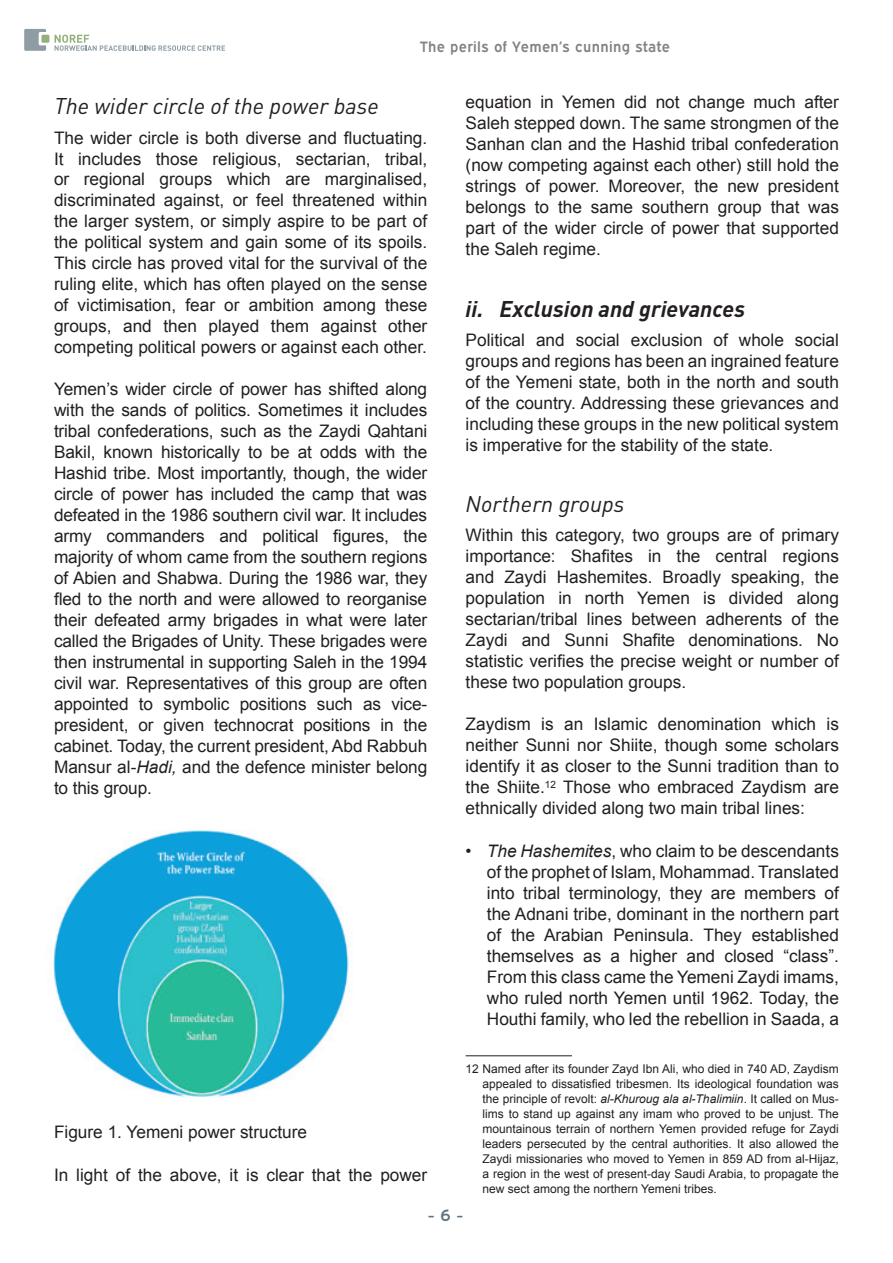
<style>
.page{position:relative;width:893px;height:1263px;background:#fff}
.page>*{position:absolute;margin:0;border:0;box-sizing:border-box;transform-origin:0 0}
.t1{font:italic 22.5px "DIN";color:#231f20}
.t2{font:italic 700 22.5px "DIN";color:#231f20}
.t3{font:17.25px/21px "Arial";color:#231f20;text-align:justify}
.t4{font:16.5px "Expressway Sb";color:#5d727c}
.t5{font:15px "Expressway Sb";letter-spacing:.015em;color:#808285}
.t6{font:12px/15px "Arial";color:#231f20;text-align:justify}
.s1{font-style:italic}
</style>
<div class="page">
<svg style="left:55px;top:35px;width:170px;height:16px"></svg>
<svg style="left:24px;top:29px;width:22px;height:22px"></svg>
<div style="left:41px;top:35px;width:8px;height:8px;background:#92b178;border-radius:2px"></div>
<hr style="left:466px;top:1055px;width:106px;height:1px;background:#231f20">
<img style="left:53px;top:830px;width:296px;height:267px">
<p class="t5" style="left:420px;top:38px;width:252px">The perils of Yemen’s cunning state</p>
<h1 class="t1" style="left:54px;top:92px;width:326px">The wider circle of the power base</h1>
<p class="t3" style="left:54px;top:127px;width:375px">The wider circle is both diverse and fluctuating.<br>It includes those religious, sectarian, tribal, or regional groups which are marginalised, discriminated against, or feel threatened within the larger system, or simply aspire to be part of the political system and gain some of its spoils.<br>This circle has proved vital for the survival of the ruling elite, which has often played on the sense of victimisation, fear or ambition among these groups, and then played them against other competing political powers or against each other.</p>
<p class="t3" style="left:54px;top:379px;width:375px">Yemen’s wider circle of power has shifted along with the sands of politics. Sometimes it includes tribal confederations, such as the Zaydi Qahtani Bakil, known historically to be at odds with the Hashid tribe. Most importantly, though, the wider circle of power has included the camp that was defeated in the 1986 southern civil war. It includes army commanders and political figures, the majority of whom came from the southern regions of Abien and Shabwa. During the 1986 war, they fled to the north and were allowed to reorganise their defeated army brigades in what were later called the Brigades of Unity. These brigades were then instrumental in supporting Saleh in the 1994 civil war. Representatives of this group are often appointed to symbolic positions such as vice&shy;president, or given technocrat positions in the cabinet. Today, the current president, Abd Rabbuh Mansur al-<span class="s1">Hadi,</span> and the defence minister belong to this group.</p>
<p class="t3" style="left:54px;top:1122px;width:255px">Figure 1. Yemeni power structure</p>
<p class="t3" style="left:54px;top:1164px;width:375px">In light of the above, it is clear that the power</p>
<p class="t3" style="left:466px;top:92px;width:375px">equation in Yemen did not change much after Saleh stepped down. The same strongmen of the Sanhan clan and the Hashid tribal confederation (now competing against each other) still hold the strings of power. Moreover, the new president belongs to the same southern group that was part of the wider circle of power that supported the Saleh regime.</p>
<h1 class="t2" style="left:466px;top:294px;width:281px">ii. Exclusion and grievances</h1>
<p class="t3" style="left:466px;top:330px;width:375px">Political and social exclusion of whole social groups and regions has been an ingrained feature of the Yemeni state, both in the north and south of the country. Addressing these grievances and including these groups in the new political system is imperative for the stability of the state.</p>
<h1 class="t1" style="left:466px;top:490px;width:160px">Northern groups</h1>
<p class="t3" style="left:466px;top:525px;width:375px">Within this category, two groups are of primary importance: Shafites in the central regions and Zaydi Hashemites. Broadly speaking, the population in north Yemen is divided along sectarian/tribal lines between adherents of the Zaydi and Sunni Shafite denominations. No statistic verifies the precise weight or number of these two population groups.</p>
<p class="t3" style="left:466px;top:714px;width:375px">Zaydism is an Islamic denomination which is neither Sunni nor Shiite, though some scholars identify it as closer to the Sunni tradition than to the Shiite.<sup>12</sup> Those who embraced Zaydism are ethnically divided along two main tribal lines:</p>
<p class="t3" style="left:487px;top:841px;width:354px;text-indent:-21px"><span class="s1">• The Hashemites</span>, who claim to be descendants of the prophet of Islam, Mohammad. Translated into tribal terminology, they are members of the Adnani tribe, dominant in the northern part of the Arabian Peninsula. They established themselves as a higher and closed “class”.<br>From this class came the Yemeni Zaydi imams, who ruled north Yemen until 1962. Today, the Houthi family, who led the rebellion in Saada, a</p>
<p class="t6" style="left:483px;top:1061px;width:358px;text-indent:-17px">12 Named after its founder Zayd Ibn Ali, who died in 740 AD, Zaydism appealed to dissatisfied tribesmen. Its ideological foundation was the principle of revolt: <span class="s1">al-Khuroug ala al-Thalimiin</span>. It called on Mus&shy;lims to stand up against any imam who proved to be unjust. The mountainous terrain of northern Yemen provided refuge for Zaydi leaders persecuted by the central authorities. It also allowed the Zaydi missionaries who moved to Yemen in 859 AD from al-Hijaz, a region in the west of present-day Saudi Arabia, to propagate the new sect among the northern Yemeni tribes.</p>
<p class="t4" style="left:427px;top:1205px;width:38px">- 6 -</p>
</div>
